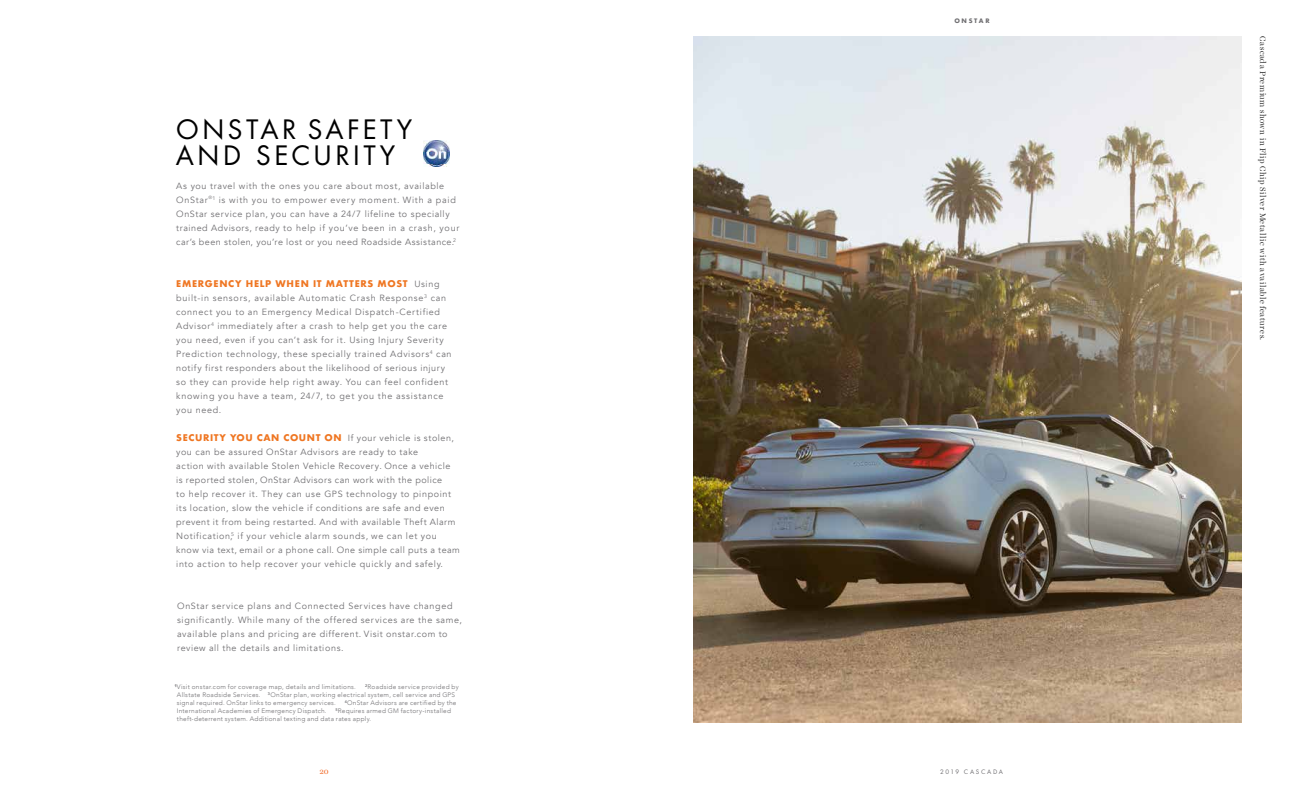
<style>
.page{position:relative;width:1296px;height:810px;background:#fff}
.page>*{position:absolute;margin:0;border:0;box-sizing:border-box;transform-origin:0 0}
.t1{font:26px/26px "Buick Futura ND";letter-spacing:.12em;color:#000}
.t2{font:9px/14px "Avenir";letter-spacing:.07em;color:#717073}
.t3{font:700 9px "Futura";letter-spacing:.075em;color:#ef7622}
.t4{font:300 8px "Harriet Display";letter-spacing:.065em;color:#000}
.t5{font:8px "Harriet Text";color:#f26723}
.t6{font:300 6.5px/8px "Avenir";letter-spacing:.035em;color:#717073}
.t7{font:6px "Buick Futura ND";letter-spacing:.27em;color:#717073}
.t8{font:700 6px "Futura";letter-spacing:.28em;color:#717073}
.s1{font-family:"Avenir";font-weight:400;color:#717073}
.s2{font-family:"Futura";font-weight:700;color:#ef7622}
.s3{font-weight:800}
</style>
<div class="page">
<img style="left:423px;top:141px;width:26px;height:25px">
<img style="left:693px;top:36px;width:549px;height:687px">
<h1 class="t1" style="left:176px;top:117px;width:238px">ONSTAR SAFETY<br>AND SECURITY</h1>
<p class="t2" style="left:176px;top:179px;width:285px">As you travel with the ones you care about most, available OnStar<sup>®</sup><sup>1</sup> is with you to empower every moment. With a paid OnStar service plan, you can have a 24/7 lifeline to specially trained Advisors, ready to help if you’ve been in a crash, your car’s been stolen, you’re lost or you need Roadside Assistance.<sup>2</sup></p>
<p class="t3" style="left:176px;top:278px;width:265px">EMERGENCY HELP WHEN IT MATTERS MOST <span class="s1">Using</span></p>
<p class="t2" style="left:176px;top:291px;width:277px">built-in sensors, available Automatic Crash Response<sup>3</sup> can connect you to an Emergency Medical Dispatch-Certified Advisor<sup>4</sup> immediately after a crash to help get you the care you need, even if you can’t ask for it. Using Injury Severity Prediction technology, these specially trained Advisors<sup>4</sup> can notify first responders about the likelihood of serious injury so they can provide help right away. You can feel confident knowing you have a team, 24/7, to get you the assistance you need.</p>
<p class="t2" style="left:176px;top:431px;width:285px"><span class="s2">SECURITY YOU CAN COUNT ON</span> If your vehicle is stolen, you can be assured OnStar Advisors are ready to take<br>action with available Stolen Vehicle Recovery. Once a vehicle<br>is reported stolen, OnStar Advisors can work with the police<br>to help recover it. They can use GPS technology to pinpoint its location, slow the vehicle if conditions are safe and even prevent it from being restarted. And with available Theft Alarm Notification,<sup>5</sup> if your vehicle alarm sounds, we can let you know via text, email or a phone call. One simple call puts a team into action to help recover your vehicle quickly and safely.</p>
<p class="t2" style="left:177px;top:599px;width:286px">OnStar service plans and Connected Services have changed significantly. While many of the offered services are the same, available plans and pricing are different. Visit onstar.com to review all the details and limitations.</p>
<p class="t6" style="left:174px;top:683px;width:183px"><span class="s3">¹</span>Visit onstar.com for coverage map, details and limitations.</p>
<p class="t6" style="left:177px;top:683px;width:283px;text-indent:188px"><sup>2</sup>Roadside service provided by<br>Allstate Roadside Services. <sup>3</sup>OnStar plan, working electrical system, cell service and GPS signal required. OnStar links to emergency services.</p>
<p class="t6" style="left:345px;top:699px;width:113px"><sup>4</sup>OnStar Advisors are certified by the</p>
<p class="t6" style="left:177px;top:707px;width:276px;text-indent:158px"><sup>5</sup>Requires armed GM factory-installed theft-deterrent system. Additional texting and data rates apply.</p>
<p class="t6" style="left:177px;top:707px;width:151px">International Academies of Emergency Dispatch.</p>
<p class="t8" style="left:954px;top:17px;width:37px">ONSTAR</p>
<p class="t5" style="left:319px;top:766px;width:11px">20</p>
<p class="t7" style="left:940px;top:768px;width:64px">2019 CASCADA</p>
<p class="t4" style="left:1269px;top:36px;width:306px;rotate:90deg">Cascada Premium shown in Flip Chip Silver Metallic with available features.</p>
</div>
